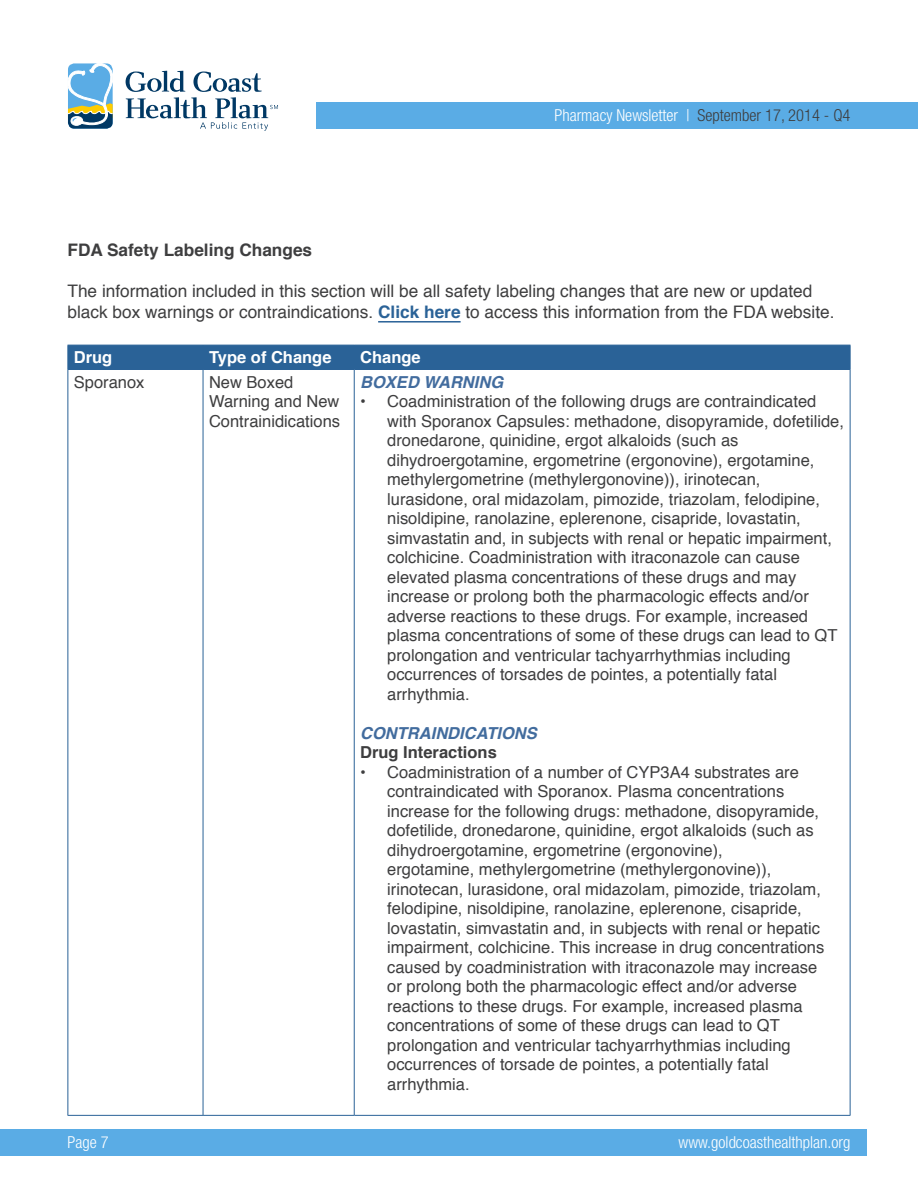
<style>
.page{position:relative;width:918px;height:1188px;background:#fff}
.page>*{position:absolute;margin:0;border:0;box-sizing:border-box;transform-origin:0 0}
.MAIN_BODY_Paragraphs{font:17.25px/20.7px "Helvetica";color:#3e3e3f}
.MAIN_BODY_Paragraphs-2{font:700 17.25px "Helvetica";color:#3e3e3f}
.t1{font:16.5px/19.5px "Helvetica";color:#3e3e3f}
.t2{font:300 condensed 16.5px "Helvetica Neue";color:#fff}
.t3{font:italic 700 16.5px "Helvetica";color:#426c9e}
.t4{font:700 16.5px "Helvetica";color:#fff}
.t5{font:700 16.5px "Helvetica";color:#3e3e3f}
.s1{color:#3e3e3f}
.s2{font-weight:700;color:#2a6297}
</style>
<div class="page">
<div style="left:316px;top:102px;width:602px;height:27px;background:#5aace5"></div>
<div style="left:0;top:1129px;width:866px;height:27px;background:#5aace5"></div>
<svg style="left:68px;top:63px;width:45px;height:66px"></svg>
<svg style="left:126px;top:71px;width:152px;height:60px"></svg>
<hr style="left:378px;top:321px;width:83px;height:2px;background:#2a6297">
<div style="left:68px;top:345px;width:783px;height:24px;background:#2a6297"></div>
<hr style="left:68px;top:369px;width:135px;height:1px;background:#2a6297">
<hr style="left:68px;top:370px;width:1px;height:745px;background:#2a6297">
<hr style="left:203px;top:369px;width:151px;height:1px;background:#2a6297">
<hr style="left:203px;top:370px;width:1px;height:745px;background:#2a6297">
<hr style="left:354px;top:369px;width:496px;height:1px;background:#2a6297">
<hr style="left:354px;top:370px;width:1px;height:745px;background:#2a6297">
<hr style="left:850px;top:370px;width:1px;height:745px;background:#2a6297">
<hr style="left:68px;top:1115px;width:135px;height:1px;background:#2a6297">
<hr style="left:203px;top:1115px;width:151px;height:1px;background:#2a6297">
<hr style="left:354px;top:1115px;width:496px;height:1px;background:#2a6297">
<p class="t2" style="left:554px;top:105px;width:298px">Pharmacy Newsletter | <span class="s1">September 17, 2014 - Q4</span></p>
<p class="MAIN_BODY_Paragraphs-2" style="left:68px;top:236px;width:246px">FDA Safety Labeling Changes</p>
<p class="MAIN_BODY_Paragraphs" style="left:68px;top:281px;width:769px">The information included in this section will be all safety labeling changes that are new or updated black box warnings or contraindications. <span class="s2">Click here</span> to access this information from the FDA website.</p>
<p class="t4" style="left:74px;top:344px;width:40px">Drug</p>
<p class="t4" style="left:209px;top:344px;width:124px">Type of Change</p>
<p class="t4" style="left:360px;top:344px;width:62px">Change</p>
<p class="t1" style="left:74px;top:373px;width:72px">Sporanox</p>
<p class="t1" style="left:209px;top:373px;width:133px">New Boxed<br>Warning and New<br>Contrainidications</p>
<p class="t3" style="left:360px;top:368px;width:145px">BOXED WARNING</p>
<p class="t1" style="left:387px;top:392px;width:458px;text-indent:-27px">• Coadministration of the following drugs are contraindicated with Sporanox Capsules: methadone, disopyramide, dofetilide, dronedarone, quinidine, ergot alkaloids (such as dihydroergotamine, ergometrine (ergonovine), ergotamine, methylergometrine (methylergonovine)), irinotecan, lurasidone, oral midazolam, pimozide, triazolam, felodipine, nisoldipine, ranolazine, eplerenone, cisapride, lovastatin, simvastatin and, in subjects with renal or hepatic impairment, colchicine. Coadministration with itraconazole can cause elevated plasma concentrations of these drugs and may increase or prolong both the pharmacologic effects and/or adverse reactions to these drugs. For example, increased plasma concentrations of some of these drugs can lead to QT prolongation and ventricular tachyarrhythmias including occurrences of torsades de pointes, a potentially fatal arrhythmia.</p>
<p class="t3" style="left:360px;top:719px;width:178px">CONTRAINDICATIONS</p>
<p class="t5" style="left:360px;top:739px;width:138px">Drug Interactions</p>
<p class="t1" style="left:387px;top:763px;width:439px;text-indent:-27px">• Coadministration of a number of CYP3A4 substrates are contraindicated with Sporanox. Plasma concentrations increase for the following drugs: methadone, disopyramide, dofetilide, dronedarone, quinidine, ergot alkaloids (such as dihydroergotamine, ergometrine (ergonovine),<br>ergotamine, methylergometrine (methylergonovine)), irinotecan, lurasidone, oral midazolam, pimozide, triazolam, felodipine, nisoldipine, ranolazine, eplerenone, cisapride, lovastatin, simvastatin and, in subjects with renal or hepatic impairment, colchicine. This increase in drug concentrations caused by coadministration with itraconazole may increase or prolong both the pharmacologic effect and/or adverse reactions to these drugs. For example, increased plasma concentrations of some of these drugs can lead to QT prolongation and ventricular tachyarrhythmias including occurrences of torsade de pointes, a potentially fatal arrhythmia.</p>
<p class="t2" style="left:68px;top:1132px;width:43px">Page 7</p>
<p class="t2" style="left:679px;top:1132px;width:173px">www.goldcoasthealthplan.org</p>
</div>
